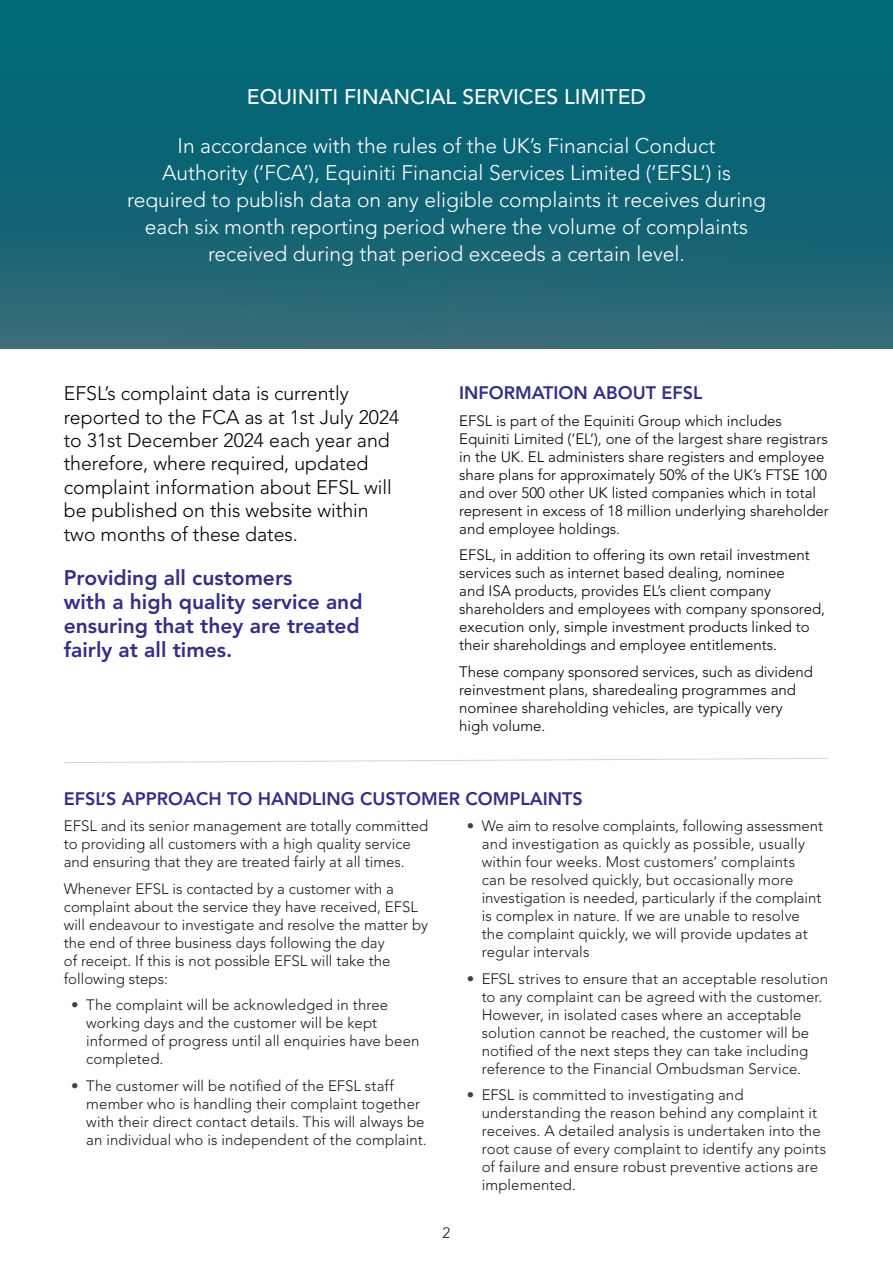
<style>
.page{position:relative;width:893px;height:1263px;background:#fff}
.page>*{position:absolute;margin:0;border:0;box-sizing:border-box;transform-origin:0 0}
.t1{font:300 21px/27px "Avenir LT Pro";color:#fff;text-align:center}
.t2{font:800 21px/24px "Avenir LT Pro";color:#352e87}
.t3{font:500 21px "Avenir LT Pro";color:#fff}
.t4{font:300 19.5px/23.4px "Avenir LT Pro";color:#000}
.t5{font:800 18px "Avenir LT Pro";color:#352e87}
.t6{font:300 15px/18px "Avenir LT Pro";letter-spacing:.005em;color:#1a1a1a}
.t7{font:300 15px/18px "Avenir LT Pro";color:#000}
.s1{color:#414042}
</style>
<div class="page">
<div style="left:0;top:0;width:893px;height:349px;background:linear-gradient(to bottom,#006877,#2d6575)"></div>
<svg style="left:64px;top:758px;width:765px;height:5px"></svg>
<h1 class="t3" style="left:247px;top:84px;width:401px">EQUINITI FINANCIAL SERVICES LIMITED</h1>
<p class="t1" style="left:127px;top:132px;width:640px">In accordance with the rules of the UK’s Financial Conduct<br>Authority (‘FCA’), Equiniti Financial Services Limited (‘EFSL’) is required to publish data on any eligible complaints it receives during each six month reporting period where the volume of complaints received during that period exceeds a certain level.</p>
<p class="t4" style="left:64px;top:382px;width:337px">EFSL’s complaint data is currently reported to the FCA as at 1st July 2024 to 31st December 2024 each year and therefore, where required, updated complaint information about EFSL will be published on this website within two months of these dates.</p>
<p class="t5" style="left:459px;top:382px;width:245px">INFORMATION ABOUT EFSL</p>
<p class="t7" style="left:459px;top:411px;width:371px">EFSL is part of the Equiniti Group which includes Equiniti Limited (‘EL’), one of the largest share registrars in the UK. EL administers share registers and employee share plans for approximately 50% of the UK’s FTSE 100 and over 500 other UK listed companies which in total represent in excess of 18 million underlying shareholder and employee holdings.</p>
<p class="t7" style="left:459px;top:546px;width:367px">EFSL, in addition to offering its own retail investment services such as internet based dealing, nominee<br>and ISA products, provides EL’s client company shareholders and employees with company sponsored, execution only, simple investment products linked to their shareholdings and employee entitlements.</p>
<p class="t7" style="left:459px;top:662px;width:355px">These company sponsored services, such as dividend reinvestment plans, sharedealing programmes and nominee shareholding vehicles, are typically very high volume.</p>
<h1 class="t2" style="left:64px;top:565px;width:300px">Providing all customers<br>with a high quality service and ensuring that they are treated fairly at all times.</h1>
<p class="t5" style="left:64px;top:788px;width:520px">EFSL’S APPROACH TO HANDLING CUSTOMER COMPLAINTS</p>
<p class="t6" style="left:64px;top:817px;width:366px">EFSL and its senior management are totally committed to providing all customers with a high quality service and ensuring that they are treated fairly at all times.</p>
<p class="t6" style="left:64px;top:880px;width:366px">Whenever EFSL is contacted by a customer with a complaint about the service they have received, EFSL will endeavour to investigate and resolve the matter by the end of three business days following the day<br>of receipt. If this is not possible EFSL will take the following steps:</p>
<p class="t6" style="left:86px;top:996px;width:335px;text-indent:-15px"><span class="s1">•</span> The complaint will be acknowledged in three working days and the customer will be kept informed of progress until all enquiries have been completed.</p>
<p class="t6" style="left:86px;top:1077px;width:342px;text-indent:-15px"><span class="s1">•</span> The customer will be notified of the EFSL staff member who is handling their complaint together with their direct contact details. This will always be an individual who is independent of the complaint.</p>
<p class="t6" style="left:482px;top:817px;width:343px;text-indent:-15px"><span class="s1">•</span> We aim to resolve complaints, following assessment and investigation as quickly as possible, usually within four weeks. Most customers’ complaints<br>can be resolved quickly, but occasionally more investigation is needed, particularly if the complaint is complex in nature. If we are unable to resolve the complaint quickly, we will provide updates at regular intervals</p>
<p class="t6" style="left:482px;top:970px;width:348px;text-indent:-15px"><span class="s1">•</span> EFSL strives to ensure that an acceptable resolution to any complaint can be agreed with the customer.<br>However, in isolated cases where an acceptable solution cannot be reached, the customer will be notified of the next steps they can take including reference to the Financial Ombudsman Service.</p>
<p class="t6" style="left:482px;top:1086px;width:346px;text-indent:-15px"><span class="s1">•</span> EFSL is committed to investigating and understanding the reason behind any complaint it receives. A detailed analysis is undertaken into the root cause of every complaint to identify any points of failure and ensure robust preventive actions are implemented.</p>
<p class="t6" style="left:443px;top:1224px;width:9px">2</p>
</div>
